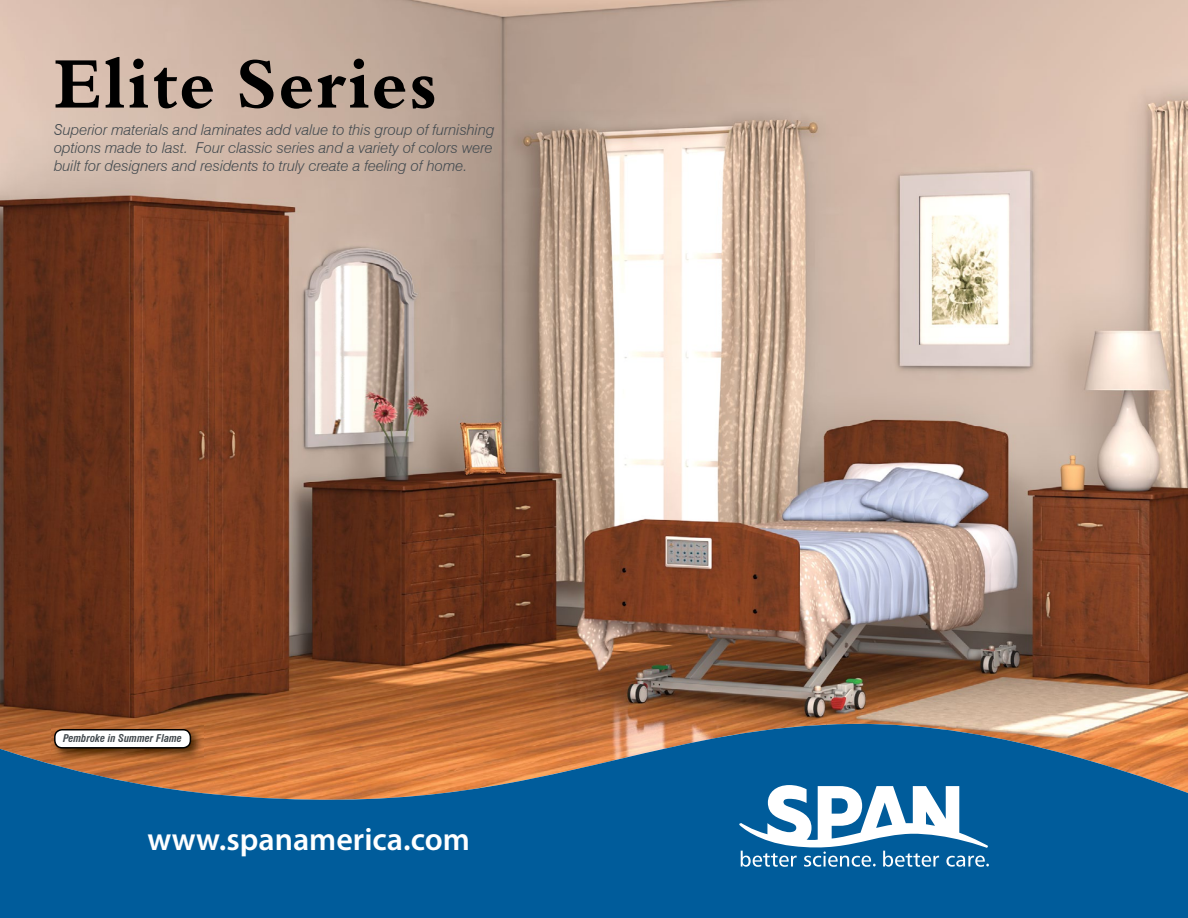
<style>
.page{position:relative;width:1188px;height:918px;background:#fff}
.page>*{position:absolute;margin:0;border:0;box-sizing:border-box;transform-origin:0 0}
.t1{font:70.5px "Aldine 401 BT Bold A";letter-spacing:.025em;color:#000}
.t2{font:600 31.95px "Myriad Pro";color:#fff}
.t3{font:italic 300 15px/18px "Swiss 721 BT";color:#434a4f;text-align:justify}
.t4{font:italic 700 condensed 10.5px "Swiss 721 BT";color:#434a4f}
</style>
<div class="page">
<img style="left:0;top:0;width:1188px;height:722px">
<svg style="left:0;top:722px;width:1188px;height:196px;background:#2e6489"></svg>
<svg style="left:739px;top:785px;width:250px;height:82px"></svg>
<img style="left:51px;top:726px;width:153px;height:36px">
<svg style="left:54px;top:729px;width:137px;height:20px"></svg>
<h1 class="t1" style="left:54px;top:40px;width:385px">Elite Series</h1>
<p class="t3" style="left:54px;top:121px;width:442px">Superior materials and laminates add value to this group of furnishing options made to last. Four classic series and a variety of colors were built for designers and residents to truly create a feeling of home.</p>
<p class="t4" style="left:63px;top:732px;width:120px">Pembroke in Summer Flame</p>
<h2 class="t2" style="left:148px;top:819px;width:324px">www.spanamerica.com</h2>
</div>
